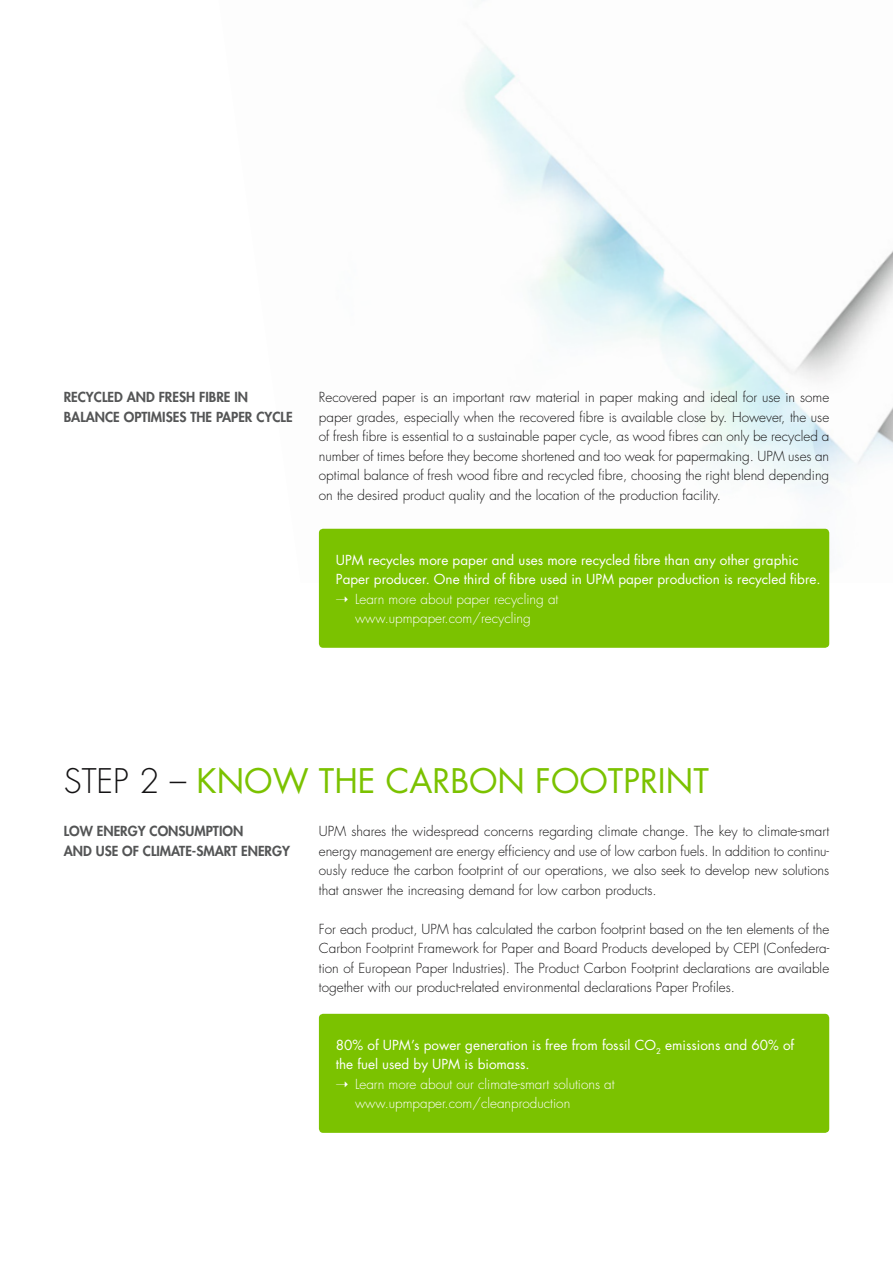
<style>
.page{position:relative;width:893px;height:1263px;background:#fff}
.page>*{position:absolute;margin:0;border:0;box-sizing:border-box;transform-origin:0 0}
.t1{font:33px "Futura Std";color:#7bc200}
.t2{font:300 13.5px/19.5px "Futura Std";color:#141314;text-align:justify}
.t3{font:13.5px "Futura Std";color:#fff}
.t4{font:300 13.5px "Futura Std";color:#fff}
.t5{font:800 13.5px/19.5px "Futura Std";color:#545556}
.s1{font-weight:300;color:#141314}
</style>
<div class="page">
<img style="left:318px;top:45px;width:575px;height:538px">
<div style="left:319px;top:529px;width:510px;height:119px;background:#7bc200;border-radius:4px"></div>
<div style="left:319px;top:1014px;width:510px;height:119px;background:#7bc200;border-radius:4px"></div>
<p class="t5" style="left:64px;top:389px;width:230px">RECYCLED AND FRESH FIBRE IN<br>BALANCE OPTIMISES THE PAPER CYCLE</p>
<p class="t2" style="left:319px;top:389px;width:512px">Recovered paper is an important raw material in paper making and ideal for use in some paper grades, especially when the recovered fibre is available close by. However, the use of fresh fibre is essential to a sustainable paper cycle, as wood fibres can only be recycled a number of times before they become shortened and too weak for papermaking. UPM uses an optimal balance of fresh wood fibre and recycled fibre, choosing the right blend depending on the desired product quality and the location of the production facility.</p>
<p class="t3" style="left:336px;top:553px;width:464px">UPM recycles more paper and uses more recycled fibre than any other graphic</p>
<p class="t3" style="left:336px;top:573px;width:486px">Paper producer. One third of fibre used in UPM paper production is recycled fibre.</p>
<p class="t4" style="left:336px;top:592px;width:224px">➝ Learn more about paper recycling at</p>
<p class="t4" style="left:355px;top:612px;width:177px">www.upmpaper.com/recycling</p>
<h1 class="t1" style="left:64px;top:765px;width:647px"><span class="s1">STEP 2 –</span> KNOW THE CARBON FOOTPRINT</h1>
<p class="t5" style="left:64px;top:822px;width:228px">LOW ENERGY CONSUMPTION<br>AND USE OF CLIMATE-SMART ENERGY</p>
<p class="t2" style="left:319px;top:823px;width:512px">UPM shares the widespread concerns regarding climate change. The key to climate-smart energy management are energy efficiency and use of low carbon fuels. In addition to continu&shy;ously reduce the carbon footprint of our operations, we also seek to develop new solutions that answer the increasing demand for low carbon products.</p>
<p class="t2" style="left:319px;top:920px;width:512px">For each product, UPM has calculated the carbon footprint based on the ten elements of the Carbon Footprint Framework for Paper and Board Products developed by CEPI (Confedera&shy;tion of European Paper Industries). The Product Carbon Footprint declarations are available together with our product-related environmental declarations Paper Profiles.</p>
<p class="t3" style="left:336px;top:1038px;width:460px">80% of UPM’s power generation is free from fossil CO<sub>2</sub> emissions and 60% of</p>
<p class="t3" style="left:336px;top:1058px;width:195px">the fuel used by UPM is biomass.</p>
<p class="t4" style="left:336px;top:1077px;width:280px">➝ Learn more about our climate-smart solutions at</p>
<p class="t4" style="left:355px;top:1097px;width:217px">www.upmpaper.com/cleanproduction</p>
</div>
